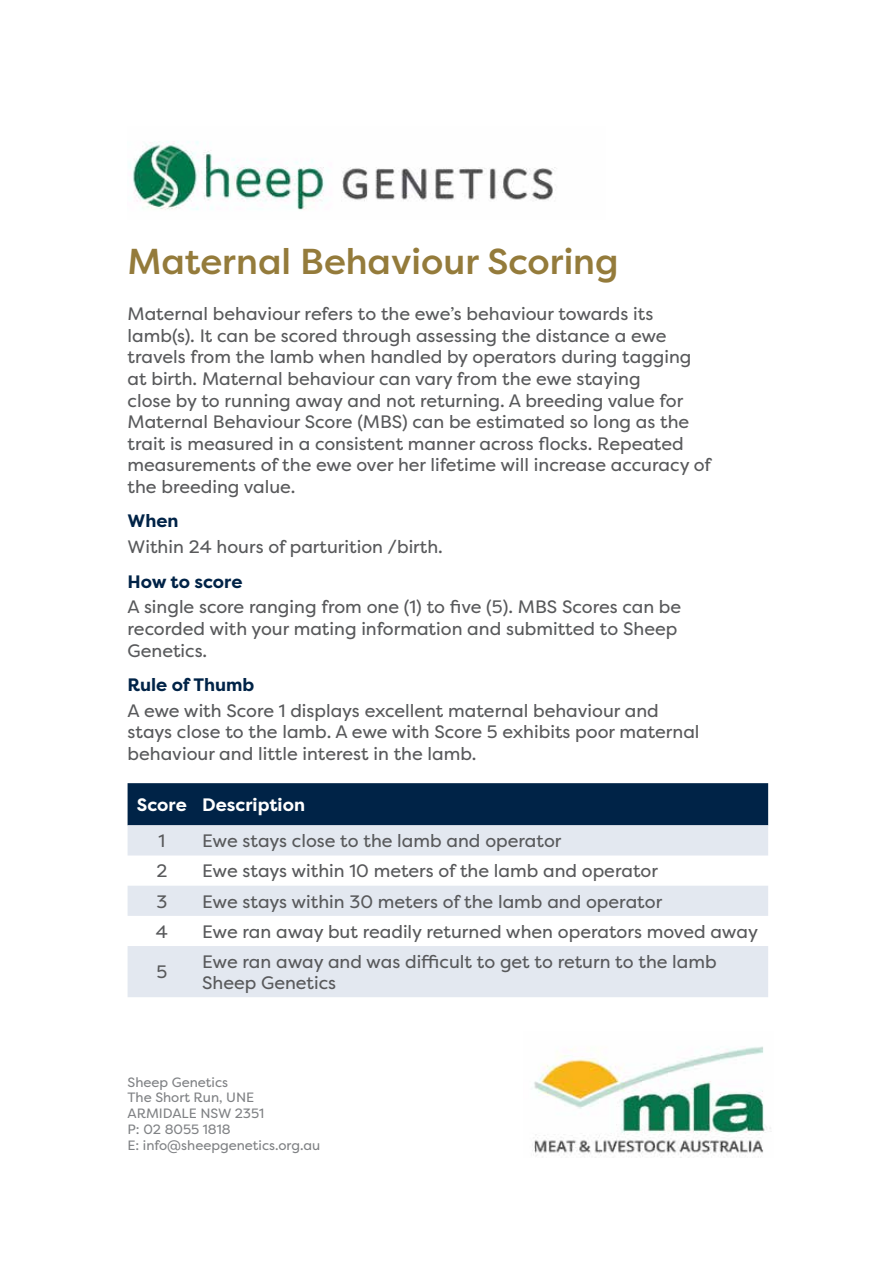
<style>
.page{position:relative;width:893px;height:1263px;background:#fff}
.page>*{position:absolute;margin:0;border:0;box-sizing:border-box;transform-origin:0 0}
.t1{font:500 36px "Filson Pro";color:#947b3b}
.t2{font:18px/21.6px "Filson Pro";color:#58595b}
.t3{font:700 18px "Filson Pro";color:#002347}
.t4{font:700 18px "Filson Pro";color:#fff}
.t5{font:13.5px/15.8px "Filson Pro";color:#808285}
</style>
<div class="page">
<img style="left:532px;top:1046px;width:239px;height:111px">
<div style="left:128px;top:783px;width:640px;height:42px;background:#002347"></div>
<svg style="left:128px;top:825px;width:640px;height:172px;fill:#e3e8f0"></svg>
<img style="left:129px;top:141px;width:427px;height:69px">
<h1 class="t1" style="left:128px;top:236px;width:492px">Maternal Behaviour Scoring</h1>
<p class="t2" style="left:128px;top:303px;width:585px">Maternal behaviour refers to the ewe’s behaviour towards its lamb(s). It can be scored through assessing the distance a ewe travels from the lamb when handled by operators during tagging at birth. Maternal behaviour can vary from the ewe staying<br>close by to running away and not returning. A breeding value for Maternal Behaviour Score (MBS) can be estimated so long as the trait is measured in a consistent manner across flocks. Repeated measurements of the ewe over her lifetime will increase accuracy of the breeding value.</p>
<p class="t3" style="left:128px;top:510px;width:53px">When</p>
<p class="t2" style="left:128px;top:536px;width:317px">Within 24 hours of parturition /birth.</p>
<p class="t3" style="left:128px;top:570px;width:116px">How to score</p>
<p class="t2" style="left:128px;top:596px;width:555px">A single score ranging from one (1) to five (5). MBS Scores can be recorded with your mating information and submitted to Sheep<br>Genetics.</p>
<p class="t3" style="left:128px;top:673px;width:128px">Rule of Thumb</p>
<p class="t2" style="left:128px;top:699px;width:573px">A ewe with Score 1 displays excellent maternal behaviour and stays close to the lamb. A ewe with Score 5 exhibits poor maternal behaviour and little interest in the lamb.</p>
<p class="t4" style="left:137px;top:793px;width:170px">Score Description</p>
<p class="t2" style="left:158px;top:830px;width:8px">1</p>
<p class="t2" style="left:202px;top:830px;width:361px">Ewe stays close to the lamb and operator</p>
<p class="t2" style="left:156px;top:860px;width:12px">2</p>
<p class="t2" style="left:202px;top:860px;width:457px">Ewe stays within 10 meters of the lamb and operator</p>
<p class="t2" style="left:156px;top:890px;width:12px">3</p>
<p class="t2" style="left:202px;top:890px;width:462px">Ewe stays within 30 meters of the lamb and operator</p>
<p class="t2" style="left:156px;top:920px;width:14px">4</p>
<p class="t2" style="left:202px;top:920px;width:557px">Ewe ran away but readily returned when operators moved away</p>
<p class="t2" style="left:156px;top:961px;width:12px">5</p>
<p class="t2" style="left:202px;top:951px;width:516px;line-height:21px">Ewe ran away and was difficult to get to return to the lamb<br>Sheep Genetics</p>
<p class="t5" style="left:128px;top:1074px;width:194px">Sheep Genetics<br>The Short Run, UNE<br>ARMIDALE NSW 2351<br>P: 02 8055 1818<br>E: info@sheepgenetics.org.au</p>
</div>
